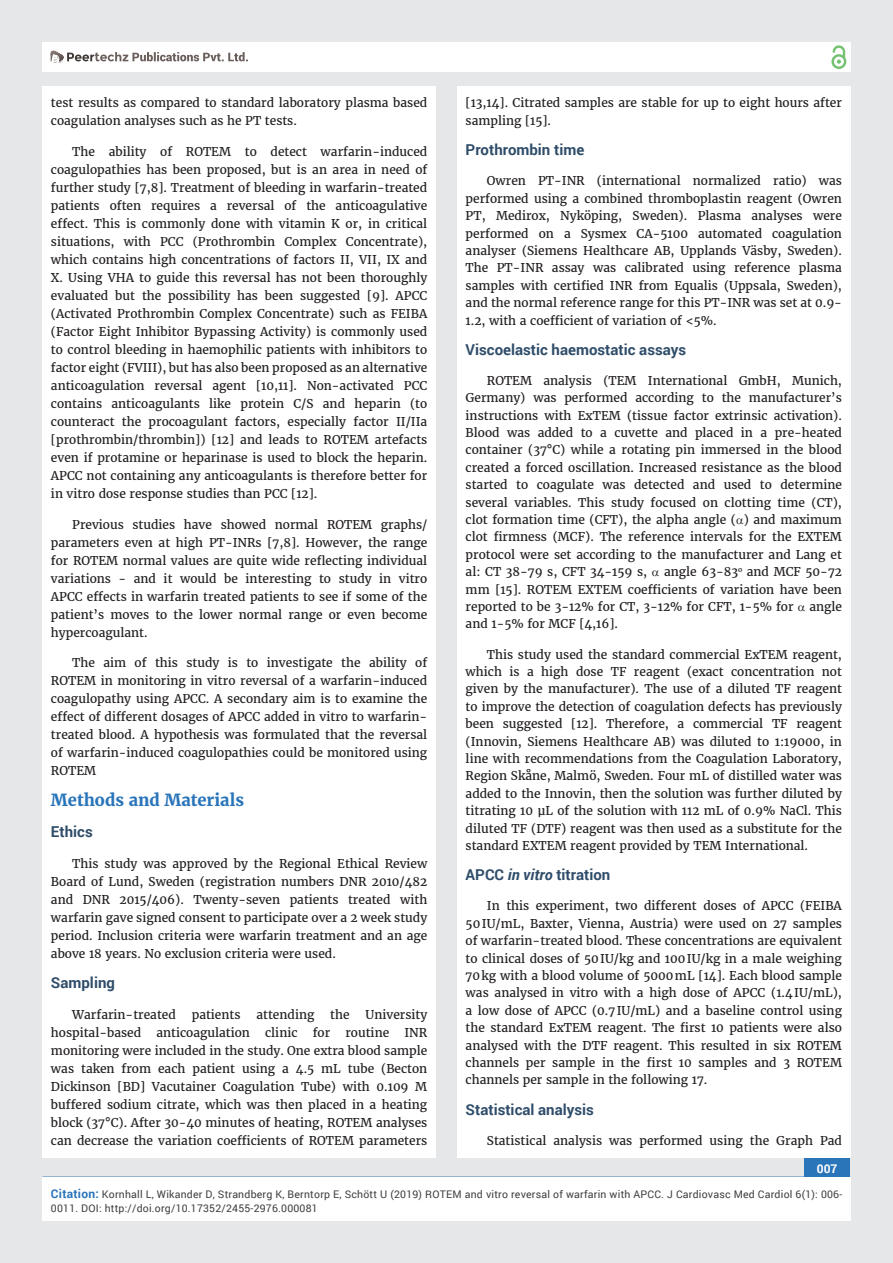
<style>
.page{position:relative;width:893px;height:1263px;background:#e6e7e9}
.page>*{position:absolute;margin:0;border:0;box-sizing:border-box;transform-origin:0 0}
.t1{font:700 16.5px "Merriweather";color:#2a75ba}
.t2{font:700 15px "Roboto";color:#2f4d6a}
.t3{font:12px/18px "Merriweather";color:#231f20;text-align:justify}
.t4{font:700 12px "Roboto";color:#fff}
.t5{font:10.5px/13.5px "Roboto";letter-spacing:.02em;color:#3e3e3f}
.s1{font-style:italic}
.s2{font-weight:700;font-size:12px;color:#2a75ba}
</style>
<div class="page">
<div style="left:42px;top:43px;width:808px;height:29px;background:#fff"></div>
<div style="left:831px;top:54px;width:15px;height:15px;border:2px solid #72c272;border-radius:50%"></div>
<svg style="left:831px;top:45px;width:15px;height:19px"></svg>
<div style="left:804px;top:1157px;width:46px;height:43px;background:#2a75ba"></div>
<svg style="left:49px;top:50px;width:199px;height:14px"></svg>
<div style="left:42px;top:1177px;width:809px;height:43px;background:#fff"></div>
<div style="left:42px;top:87px;width:394px;height:1071px;background:#fff"></div>
<div style="left:457px;top:87px;width:393px;height:1071px;background:#fff"></div>
<p class="t3" style="left:51px;top:94px;width:378px">test results as compared to standard laboratory plasma based coagulation analyses such as he PT tests.</p>
<p class="t3" style="left:51px;top:143px;width:378px;text-indent:21px">The ability of ROTEM to detect warfarin-induced coagulopathies has been proposed, but is an area in need of further study [7,8]. Treatment of bleeding in warfarin-treated patients often requires a reversal of the anticoagulative effect. This is commonly done with vitamin K or, in critical situations, with PCC (Prothrombin Complex Concentrate), which contains high concentrations of factors II, VII, IX and X. Using VHA to guide this reversal has not been thoroughly evaluated but the possibility has been suggested [9]. APCC (Activated Prothrombin Complex Concentrate) such as FEIBA (Factor Eight Inhibitor Bypassing Activity) is commonly used to control bleeding in haemophilic patients with inhibitors to factor eight (FVIII), but has also been proposed as an alternative anticoagulation reversal agent [10,11]. Non-activated PCC contains anticoagulants like protein C/S and heparin (to counteract the procoagulant factors, especially factor II/IIa [prothrombin/thrombin]) [12] and leads to ROTEM artefacts even if protamine or heparinase is used to block the heparin.<br>APCC not containing any anticoagulants is therefore better for in vitro dose response studies than PCC [12].</p>
<p class="t3" style="left:51px;top:515px;width:378px;text-indent:21px">Previous studies have showed normal ROTEM graphs/ parameters even at high PT-INRs [7,8]. However, the range for ROTEM normal values are quite wide reflecting individual variations - and it would be interesting to study in vitro APCC effects in warfarin treated patients to see if some of the patient’s moves to the lower normal range or even become hypercoagulant.</p>
<p class="t3" style="left:51px;top:654px;width:378px;text-indent:21px">The aim of this study is to investigate the ability of ROTEM in monitoring in vitro reversal of a warfarin-induced coagulopathy using APCC. A secondary aim is to examine the effect of different dosages of APCC added in vitro to warfarin&shy;treated blood. A hypothesis was formulated that the reversal of warfarin-induced coagulopathies could be monitored using ROTEM</p>
<h1 class="t1" style="left:51px;top:790px;width:195px">Methods and Materials</h1>
<p class="t2" style="left:51px;top:821px;width:43px">Ethics</p>
<p class="t3" style="left:51px;top:854px;width:378px;text-indent:21px">This study was approved by the Regional Ethical Review Board of Lund, Sweden (registration numbers DNR 2010/482 and DNR 2015/406). Twenty-seven patients treated with warfarin gave signed consent to participate over a 2 week study period. Inclusion criteria were warfarin treatment and an age above 18 years. No exclusion criteria were used.</p>
<p class="t2" style="left:51px;top:973px;width:65px">Sampling</p>
<p class="t3" style="left:72px;top:1006px;width:105px">Warfarin-treated</p>
<p class="t3" style="left:192px;top:1006px;width:50px">patients</p>
<p class="t3" style="left:256px;top:1006px;width:59px">attending</p>
<p class="t3" style="left:330px;top:1006px;width:21px">the</p>
<p class="t3" style="left:366px;top:1006px;width:63px">University</p>
<p class="t3" style="left:51px;top:1024px;width:92px">hospital-based</p>
<p class="t3" style="left:156px;top:1024px;width:95px">anticoagulation</p>
<p class="t3" style="left:265px;top:1024px;width:34px">clinic</p>
<p class="t3" style="left:313px;top:1024px;width:19px">for</p>
<p class="t3" style="left:345px;top:1024px;width:45px">routine</p>
<p class="t3" style="left:51px;top:1024px;width:378px;text-indent:353px">INR monitoring were included in the study. One extra blood sample was taken from each patient using a 4.5 mL tube (Becton Dickinson [BD] Vacutainer Coagulation Tube) with 0.109 M buffered sodium citrate, which was then placed in a heating block (37°C). After 30-40 minutes of heating, ROTEM analyses can decrease the variation coefficients of ROTEM parameters</p>
<p class="t3" style="left:466px;top:94px;width:378px">[13,14]. Citrated samples are stable for up to eight hours after sampling [15].</p>
<p class="t2" style="left:466px;top:140px;width:120px">Prothrombin time</p>
<p class="t3" style="left:466px;top:172px;width:378px;line-height:17.4px;text-indent:21px">Owren PT-INR (international normalized ratio) was performed using a combined thromboplastin reagent (Owren PT, Medirox, Nyköping, Sweden). Plasma analyses were performed on a Sysmex CA-5100 automated coagulation analyser (Siemens Healthcare AB, Upplands Väsby, Sweden).<br>The PT-INR assay was calibrated using reference plasma samples with certified INR from Equalis (Uppsala, Sweden), and the normal reference range for this PT-INR was set at 0.9- 1.2, with a coefficient of variation of &lt;5%.</p>
<p class="t2" style="left:466px;top:339px;width:222px">Viscoelastic haemostatic assays</p>
<p class="t3" style="left:466px;top:372px;width:378px;line-height:17.4px;text-indent:21px">ROTEM analysis (TEM International GmbH, Munich, Germany) was performed according to the manufacturer’s instructions with ExTEM (tissue factor extrinsic activation).<br>Blood was added to a cuvette and placed in a pre-heated container (37°C) while a rotating pin immersed in the blood created a forced oscillation. Increased resistance as the blood started to coagulate was detected and used to determine several variables. This study focused on clotting time (CT), clot formation time (CFT), the alpha angle ( ) and maximum clot firmness (MCF). The reference intervals for the EXTEM protocol were set according to the manufacturer and Lang et al: CT 38-79 s, CFT 34-159 s,</p>
<p class="t3" style="left:466px;top:563px;width:378px;line-height:17.4px;text-indent:198px">angle 63-83<sup>o</sup> and MCF 50-72 mm [15]. ROTEM EXTEM coefficients of variation have been reported to be 3-12% for CT, 3-12% for CFT, 1-5% for</p>
<p class="t3" style="left:809px;top:598px;width:34px">angle</p>
<p class="t3" style="left:466px;top:615px;width:154px">and 1-5% for MCF [4,16].</p>
<p class="t3" style="left:466px;top:646px;width:378px;line-height:17.4px;text-indent:21px">This study used the standard commercial ExTEM reagent, which is a high dose TF reagent (exact concentration not given by the manufacturer). The use of a diluted TF reagent to improve the detection of coagulation defects has previously been suggested [12]. Therefore, a commercial TF reagent (Innovin, Siemens Healthcare AB) was diluted to 1:19000, in line with recommendations from the Coagulation Laboratory, Region Skåne, Malmö, Sweden. Four mL of distilled water was added to the Innovin, then the solution was further diluted by titrating 10 μL of the solution with 112 mL of 0.9% NaCl. This diluted TF (DTF) reagent was then used as a substitute for the standard EXTEM reagent provided by TEM International.</p>
<p class="t2" style="left:466px;top:864px;width:146px">APCC <span class="s1">in vitro</span> titration</p>
<p class="t3" style="left:466px;top:897px;width:378px;line-height:17.4px;text-indent:21px">In this experiment, two different doses of APCC (FEIBA 50 IU/mL, Baxter, Vienna, Austria) were used on 27 samples of warfarin-treated blood. These concentrations are equivalent to clinical doses of 50 IU/kg and 100 IU/kg in a male weighing 70 kg with a blood volume of 5000 mL [14]. Each blood sample was analysed in vitro with a high dose of APCC (1.4 IU/mL), a low dose of APCC (0.7 IU/mL) and a baseline control using the standard ExTEM reagent. The first 10 patients were also analysed with the DTF reagent. This resulted in six ROTEM channels per sample in the first 10 samples and 3 ROTEM channels per sample in the following 17.</p>
<p class="t2" style="left:466px;top:1099px;width:130px">Statistical analysis</p>
<p class="t3" style="left:487px;top:1132px;width:356px">Statistical analysis was performed using the Graph Pad</p>
<p class="t4" style="left:817px;top:1161px;width:22px">007</p>
<p class="t5" style="left:51px;top:1188px;width:793px"><span class="s2">Citation:</span> Kornhall L, Wikander D, Strandberg K, Berntorp E, Schött U (2019) ROTEM and vitro reversal of warfarin with APCC. J Cardiovasc Med Cardiol 6(1): 006-<br>0011. DOI: http://doi.org/10.17352/2455-2976.000081</p>
</div>
